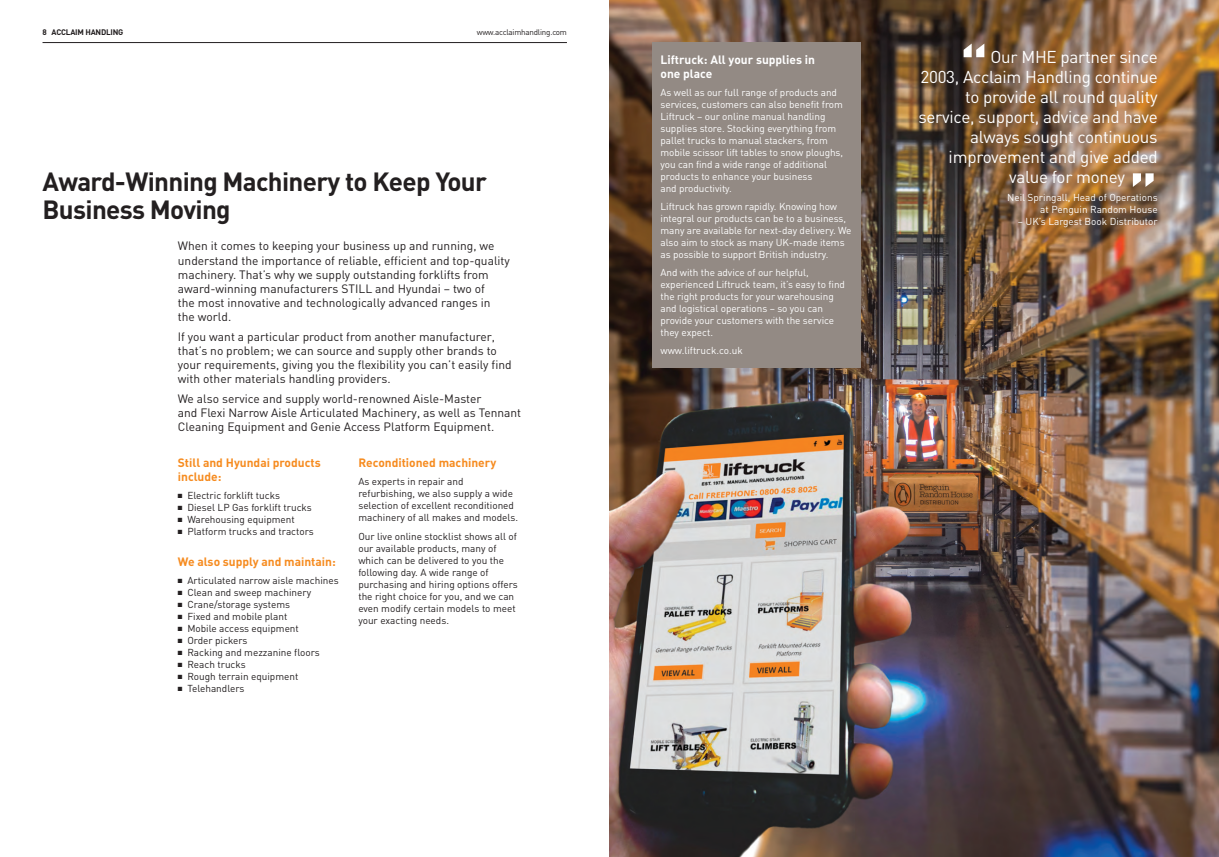
<style>
.page{position:relative;width:1219px;height:857px;background:#fff}
.page>*{position:absolute;margin:0;border:0;box-sizing:border-box;transform-origin:0 0}
.t1{font:60px "DIN Bold Alternate";color:#fff}
.t2{font:700 26px/28px "DIN";letter-spacing:-.025em;color:#231f20}
.t3{font:17px "DIN";letter-spacing:-.015em;color:#fff}
.t4{font:12px/14px "DIN";color:#231f20}
.t5{font:700 12px/14px "DIN";color:#f68b1f}
.t6{font:12px/14px "DIN Bold Alternate";color:#fff}
.t7{font:12px "DIN Bold Alternate";color:#f68b1f}
.t8{font:10px/12px "DIN";letter-spacing:-.005em;color:#fff}
.t9{font:10px/12px "DIN";color:#231f20}
.t10{font:8px "DIN";letter-spacing:-.025em;color:#231f20}
.t11{font:700 8px "DIN";letter-spacing:-.025em;color:#231f20}
</style>
<div class="page">
<img style="left:609px;top:0;width:610px;height:856px">
<hr style="left:43px;top:42px;width:524px;height:1px;background:#231f20">
<div style="left:652px;top:43px;width:209px;height:324px;background:#938a84"></div>
<p class="t11" style="left:43px;top:27px;width:82px">8 ACCLAIM HANDLING</p>
<p class="t10" style="left:477px;top:27px;width:92px">www.acclaimhandling.com</p>
<h2 class="t2" style="left:43px;top:168px;width:446px">Award-Winning Machinery to Keep Your<br>Business Moving</h2>
<p class="t4" style="left:178px;top:239px;width:334px">When it comes to keeping your business up and running, we understand the importance of reliable, efficient and top-quality machinery. That’s why we supply outstanding forklifts from award-winning manufacturers STILL and Hyundai – two of<br>the most innovative and technologically advanced ranges in the world.</p>
<p class="t4" style="left:178px;top:329px;width:335px">If you want a particular product from another manufacturer, that’s no problem; we can source and supply other brands to your requirements, giving you the flexibility you can’t easily find with other materials handling providers.</p>
<p class="t4" style="left:178px;top:391px;width:345px">We also service and supply world-renowned Aisle-Master<br>and Flexi Narrow Aisle Articulated Machinery, as well as Tennant<br>Cleaning Equipment and Genie Access Platform Equipment.</p>
<p class="t5" style="left:178px;top:456px;width:144px">Still and Hyundai products include:</p>
<p class="t9" style="left:178px;top:489px;width:104px">■ Electric forklift tucks</p>
<p class="t9" style="left:178px;top:501px;width:136px">■ Diesel LP Gas forklift trucks</p>
<p class="t9" style="left:178px;top:513px;width:118px">■ Warehousing equipment</p>
<p class="t9" style="left:178px;top:525px;width:137px">■ Platform trucks and tractors</p>
<p class="t5" style="left:178px;top:554px;width:159px">We also supply and maintain:</p>
<p class="t9" style="left:178px;top:573px;width:162px">■ Articulated narrow aisle machines</p>
<p class="t9" style="left:178px;top:585px;width:135px">■ Clean and sweep machinery</p>
<p class="t9" style="left:178px;top:597px;width:114px">■ Crane/storage systems</p>
<p class="t9" style="left:178px;top:609px;width:111px">■ Fixed and mobile plant</p>
<p class="t9" style="left:178px;top:621px;width:123px">■ Mobile access equipment</p>
<p class="t9" style="left:178px;top:633px;width:71px">■ Order pickers</p>
<p class="t9" style="left:178px;top:645px;width:143px">■ Racking and mezzanine floors</p>
<p class="t9" style="left:178px;top:657px;width:69px">■ Reach trucks</p>
<p class="t9" style="left:178px;top:669px;width:122px">■ Rough terrain equipment</p>
<p class="t9" style="left:178px;top:681px;width:68px">■ Telehandlers</p>
<p class="t7" style="left:358px;top:456px;width:139px">Reconditioned machinery</p>
<p class="t9" style="left:358px;top:475px;width:161px">As experts in repair and refurbishing, we also supply a wide selection of excellent reconditioned machinery of all makes and models.</p>
<p class="t9" style="left:358px;top:529px;width:161px">Our live online stocklist shows all of our available products, many of which can be delivered to you the following day. A wide range of purchasing and hiring options offers the right choice for you, and we can even modify certain models to meet your exacting needs.</p>
<p class="t6" style="left:660px;top:53px;width:156px">Liftruck: All your supplies in one place</p>
<p class="t8" style="left:660px;top:86px;width:184px">As well as our full range of products and services, customers can also benefit from Liftruck – our online manual handling supplies store. Stocking everything from pallet trucks to manual stackers, from mobile scissor lift tables to snow ploughs, you can find a wide range of additional products to enhance your business<br>and productivity.</p>
<p class="t8" style="left:660px;top:200px;width:193px">Liftruck has grown rapidly. Knowing how integral our products can be to a business, many are available for next-day delivery. We also aim to stock as many UK-made items as possible to support British industry.</p>
<p class="t8" style="left:660px;top:266px;width:186px">And with the advice of our helpful, experienced Liftruck team, it’s easy to find the right products for your warehousing and logistical operations – so you can provide your customers with the service they expect.</p>
<p class="t8" style="left:660px;top:344px;width:84px">www.liftruck.co.uk</p>
<h1 class="t1" style="left:959px;top:37px;width:30px">“</h1>
<h3 class="t3" style="left:990px;top:47px;width:169px">Our MHE partner since</h3>
<h3 class="t3" style="left:920px;top:67px;width:239px">2003, Acclaim Handling continue</h3>
<h3 class="t3" style="left:965px;top:87px;width:194px">to provide all round quality</h3>
<h3 class="t3" style="left:918px;top:107px;width:241px">service, support, advice and have</h3>
<h3 class="t3" style="left:970px;top:127px;width:189px">always sought continuous</h3>
<h3 class="t3" style="left:949px;top:147px;width:211px">improvement and give added</h3>
<h3 class="t3" style="left:1009px;top:167px;width:117px">value for money</h3>
<h1 class="t1" style="left:1129px;top:160px;width:30px">”</h1>
<p class="t8" style="left:1007px;top:191px;width:152px;text-align:right">Neil Springall, Head of Operations at Penguin Random House</p>
<p class="t8" style="left:1018px;top:215px;width:141px">– UK’s Largest Book Distributor</p>
</div>
